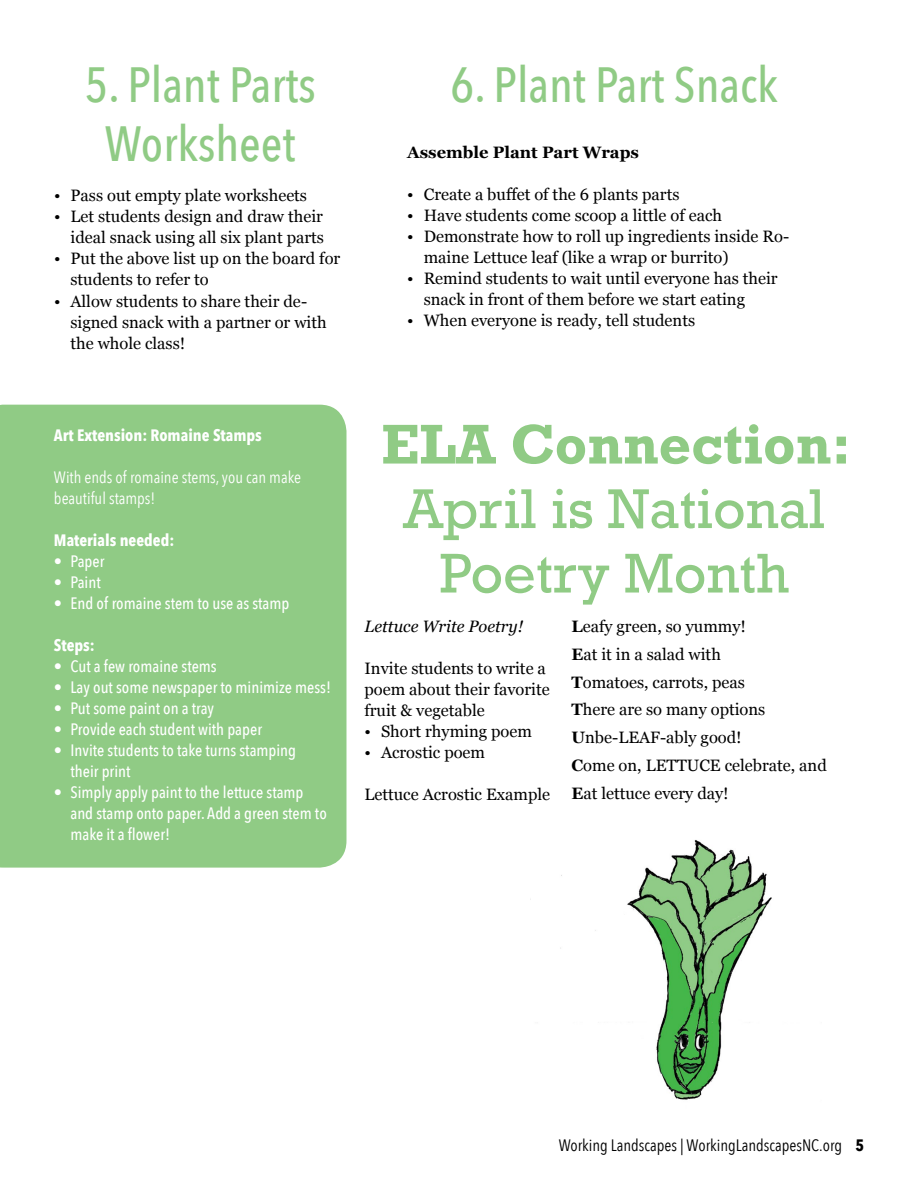
<style>
.page{position:relative;width:918px;height:1188px;background:#fff}
.page>*{position:absolute;margin:0;border:0;box-sizing:border-box;transform-origin:0 0}
.t1{font:57px/64.5px "Rockwell";color:#90cb85;text-align:center}
.t2{font:700 57px "Rockwell";color:#90cb85}
.t3{font:500 49.35px/59.2px "Avenir Next Condensed";color:#90cb85;text-align:center}
.t4{font:16.5px/21px "Georgia";color:#000}
.t5{font:500 16.5px/21px "Avenir Next Condensed";color:#fff}
.t6{font:16.5px/21px "Avenir Next Condensed";color:#fff}
.t7{font:700 16.5px "Avenir Next Condensed";color:#fff}
.t8{font:16.5px "Avenir Next Condensed";color:#000}
.t9{font:700 16.5px "Georgia";color:#000}
.t10{font:italic 16.5px "Georgia";color:#000}
.s1{font-weight:700}
</style>
<div class="page">
<div style="left:0;top:405px;width:346px;height:463px;background:#90cb85"></div>
<img style="left:530px;top:840px;width:242px;height:260px">
<h2 class="t3" style="left:85px;top:55px;width:233px">5. Plant Parts<br>Worksheet</h2>
<h2 class="t3" style="left:451px;top:55px;width:329px">6. Plant Part Snack</h2>
<p class="t4" style="left:54px;top:185px;width:255px">• Pass out empty plate worksheets</p>
<p class="t4" style="left:54px;top:206px;width:272px;text-align:right">• Let students design and draw their ideal snack using all six plant parts</p>
<p class="t4" style="left:70px;top:248px;width:271px;text-indent:-16px">• Put the above list up on the board for students to refer to</p>
<p class="t4" style="left:70px;top:290px;width:258px;text-indent:-16px">• Allow students to share their de&shy;signed snack with a partner or with the whole class!</p>
<p class="t9" style="left:407px;top:140px;width:233px">Assemble Plant Part Wraps</p>
<p class="t4" style="left:407px;top:183px;width:274px">• Create a buffet of the 6 plants parts</p>
<p class="t4" style="left:407px;top:204px;width:316px">• Have students come scoop a little of each</p>
<p class="t4" style="left:424px;top:225px;width:367px;text-indent:-16px">• Demonstrate how to roll up ingredients inside Ro&shy;maine Lettuce leaf (like a wrap or burrito)</p>
<p class="t4" style="left:424px;top:267px;width:355px;text-indent:-16px">• Remind students to wait until everyone has their snack in front of them before we start eating</p>
<p class="t4" style="left:407px;top:309px;width:289px">• When everyone is ready, tell students</p>
<p class="t7" style="left:54px;top:425px;width:209px">Art Extension: Romaine Stamps</p>
<p class="t6" style="left:54px;top:466px;width:249px">With ends of romaine stems, you can make beautiful stamps!</p>
<p class="t7" style="left:54px;top:530px;width:122px">Materials needed:</p>
<p class="t5" style="left:54px;top:550px;width:52px">• Paper</p>
<p class="t5" style="left:54px;top:571px;width:48px">• Paint</p>
<p class="t5" style="left:54px;top:592px;width:237px">• End of romaine stem to use as stamp</p>
<p class="t7" style="left:54px;top:635px;width:42px">Steps:</p>
<p class="t5" style="left:54px;top:655px;width:164px">• Cut a few romaine stems</p>
<p class="t5" style="left:54px;top:676px;width:278px">• Lay out some newspaper to minimize mess!</p>
<p class="t5" style="left:54px;top:697px;width:162px">• Put some paint on a tray</p>
<p class="t5" style="left:54px;top:718px;width:210px">• Provide each student with paper</p>
<p class="t5" style="left:70px;top:739px;width:227px;text-indent:-16px">• Invite students to take turns stamping their print</p>
<p class="t5" style="left:70px;top:782px;width:258px;text-indent:-16px">• Simply apply paint to the lettuce stamp and stamp onto paper. Add a green stem to make it a flower!</p>
<h1 class="t2" style="left:381px;top:410px;width:472px">ELA Connection:</h1>
<h1 class="t1" style="left:403px;top:478px;width:423px">April is National<br>Poetry Month</h1>
<p class="t10" style="left:364px;top:614px;width:160px">Lettuce Write Poetry!</p>
<p class="t4" style="left:364px;top:657px;width:187px">Invite students to write a poem about their favorite fruit &amp; vegetable</p>
<p class="t4" style="left:364px;top:720px;width:169px">• Short rhyming poem</p>
<p class="t4" style="left:364px;top:741px;width:122px">• Acrostic poem</p>
<p class="t4" style="left:364px;top:783px;width:187px">Lettuce Acrostic Example</p>
<p class="t4" style="left:571px;top:612px;width:257px;line-height:27.8px"><span class="s1">L</span>eafy green, so yummy!<br><span class="s1">E</span>at it in a salad with<br><span class="s1">T</span>omatoes, carrots, peas<br><span class="s1">T</span>here are so many options<br><span class="s1">U</span>nbe-LEAF-ably good!<br><span class="s1">C</span>ome on, LETTUCE celebrate, and<br><span class="s1">E</span>at lettuce every day!</p>
<p class="t8" style="left:559px;top:1131px;width:307px">Working Landscapes | WorkingLandscapesNC.org <span class="s1">5</span></p>
</div>
